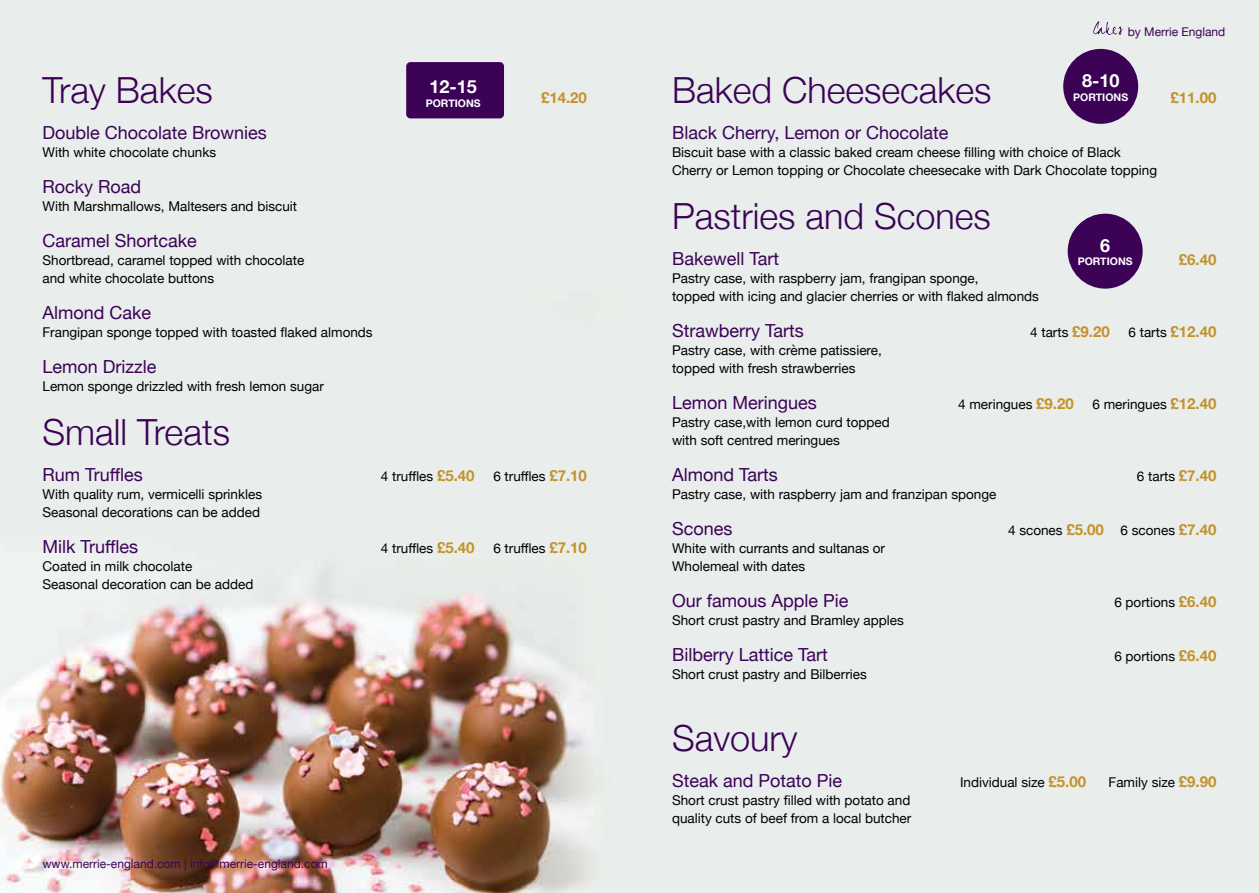
<style>
.page{position:relative;width:1259px;height:893px;background:#fff}
.page>*{position:absolute;margin:0;border:0;box-sizing:border-box;transform-origin:0 0}
.t1{font:300 36px "Helvetica Neue";color:#3b0256}
.t2{font:18px "Helvetica Neue";color:#3b0256}
.t3{font:700 18px "Helvetica Neue";color:#fff}
.t4{font:700 15px "Helvetica Neue";color:#c49229}
.t5{font:13.5px/18px "Helvetica Neue";color:#000}
.t6{font:12px "Helvetica Neue";color:#3b0256}
.t7{font:700 10.5px "Helvetica Neue";color:#fff}
.s1{font-weight:700;font-size:15px;color:#c49229}
</style>
<div class="page">
<img style="left:0;top:0;width:1259px;height:893px">
<div style="left:406px;top:62px;width:98px;height:56px;background:#3b0256;border-radius:4px"></div>
<div style="left:1063px;top:49px;width:75px;height:75px;background:#3b0256;border-radius:50%"></div>
<div style="left:1067px;top:214px;width:75px;height:75px;background:#3b0256;border-radius:50%"></div>
<svg style="left:1093px;top:21px;width:30px;height:14px"></svg>
<p class="t6" style="left:1127px;top:23px;width:99px">by Merrie England</p>
<h1 class="t1" style="left:43px;top:61px;width:172px">Tray Bakes</h1>
<h2 class="t3" style="left:429px;top:73px;width:49px">12-15</h2>
<p class="t7" style="left:426px;top:95px;width:56px">PORTIONS</p>
<p class="t4" style="left:541px;top:86px;width:47px">£14.20</p>
<h1 class="t1" style="left:672px;top:61px;width:321px">Baked Cheesecakes</h1>
<h2 class="t3" style="left:1082px;top:67px;width:39px">8-10</h2>
<p class="t7" style="left:1073px;top:89px;width:56px">PORTIONS</p>
<p class="t4" style="left:1170px;top:86px;width:47px">£11.00</p>
<h2 class="t2" style="left:43px;top:120px;width:226px">Double Chocolate Brownies</h2>
<p class="t5" style="left:43px;top:144px;width:175px">With white chocolate chunks</p>
<h2 class="t2" style="left:43px;top:174px;width:100px">Rocky Road</h2>
<p class="t5" style="left:43px;top:198px;width:256px">With Marshmallows, Maltesers and biscuit</p>
<h2 class="t2" style="left:43px;top:228px;width:156px">Caramel Shortcake</h2>
<p class="t5" style="left:43px;top:252px;width:263px">Shortbread, caramel topped with chocolate and white chocolate buttons</p>
<h2 class="t2" style="left:43px;top:300px;width:110px">Almond Cake</h2>
<p class="t5" style="left:43px;top:324px;width:332px">Frangipan sponge topped with toasted flaked almonds</p>
<h2 class="t2" style="left:43px;top:354px;width:115px">Lemon Drizzle</h2>
<p class="t5" style="left:43px;top:378px;width:283px">Lemon sponge drizzled with fresh lemon sugar</p>
<h1 class="t1" style="left:43px;top:403px;width:189px">Small Treats</h1>
<h2 class="t2" style="left:43px;top:462px;width:102px">Rum Truffles</h2>
<p class="t5" style="left:381px;top:468px;width:95px">4 truffles <span class="s1">£5.40</span></p>
<p class="t5" style="left:493px;top:468px;width:95px">6 truffles <span class="s1">£7.10</span></p>
<p class="t5" style="left:43px;top:486px;width:221px">With quality rum, vermicelli sprinkles<br>Seasonal decorations can be added</p>
<h2 class="t2" style="left:43px;top:534px;width:97px">Milk Truffles</h2>
<p class="t5" style="left:381px;top:540px;width:95px">4 truffles <span class="s1">£5.40</span></p>
<p class="t5" style="left:493px;top:540px;width:95px">6 truffles <span class="s1">£7.10</span></p>
<p class="t5" style="left:43px;top:558px;width:212px">Coated in milk chocolate<br>Seasonal decoration can be added</p>
<h2 class="t2" style="left:672px;top:120px;width:278px">Black Cherry, Lemon or Chocolate</h2>
<p class="t5" style="left:672px;top:144px;width:487px">Biscuit base with a classic baked cream cheese filling with choice of Black<br>Cherry or Lemon topping or Chocolate cheesecake with Dark Chocolate topping</p>
<h1 class="t1" style="left:672px;top:187px;width:320px">Pastries and Scones</h1>
<h2 class="t2" style="left:672px;top:246px;width:108px">Bakewell Tart</h2>
<p class="t4" style="left:1179px;top:248px;width:39px">£6.40</p>
<p class="t5" style="left:672px;top:270px;width:368px">Pastry case, with raspberry jam, frangipan sponge,<br>topped with icing and glacier cherries or with flaked almonds</p>
<h2 class="t2" style="left:672px;top:318px;width:133px">Strawberry Tarts</h2>
<p class="t5" style="left:1030px;top:324px;width:81px">4 tarts <span class="s1">£9.20</span></p>
<p class="t5" style="left:1128px;top:324px;width:89px">6 tarts <span class="s1">£12.40</span></p>
<p class="t5" style="left:672px;top:342px;width:211px">Pastry case, with crème patissiere, topped with fresh strawberries</p>
<h2 class="t2" style="left:672px;top:390px;width:146px">Lemon Meringues</h2>
<p class="t5" style="left:958px;top:396px;width:117px">4 meringues <span class="s1">£9.20</span></p>
<p class="t5" style="left:1092px;top:396px;width:125px">6 meringues <span class="s1">£12.40</span></p>
<p class="t5" style="left:672px;top:414px;width:219px">Pastry case,with lemon curd topped with soft centred meringues</p>
<h2 class="t2" style="left:672px;top:462px;width:107px">Almond Tarts</h2>
<p class="t5" style="left:1137px;top:468px;width:81px">6 tarts <span class="s1">£7.40</span></p>
<p class="t5" style="left:672px;top:486px;width:326px">Pastry case, with raspberry jam and franzipan sponge</p>
<h2 class="t2" style="left:672px;top:516px;width:62px">Scones</h2>
<p class="t5" style="left:1008px;top:522px;width:210px">4 scones <span class="s1">£5.00</span> 6 scones <span class="s1">£7.40</span></p>
<p class="t5" style="left:672px;top:540px;width:215px">White with currants and sultanas or<br>Wholemeal with dates</p>
<h2 class="t2" style="left:672px;top:588px;width:178px">Our famous Apple Pie</h2>
<p class="t5" style="left:1114px;top:594px;width:104px">6 portions <span class="s1">£6.40</span></p>
<p class="t5" style="left:672px;top:612px;width:233px">Short crust pastry and Bramley apples</p>
<h2 class="t2" style="left:672px;top:642px;width:157px">Bilberry Lattice Tart</h2>
<p class="t5" style="left:1114px;top:648px;width:104px">6 portions <span class="s1">£6.40</span></p>
<p class="t5" style="left:672px;top:666px;width:196px">Short crust pastry and Bilberries</p>
<h2 class="t3" style="left:1100px;top:231px;width:12px">6</h2>
<p class="t7" style="left:1077px;top:253px;width:56px">PORTIONS</p>
<h1 class="t1" style="left:672px;top:709px;width:127px">Savoury</h1>
<h2 class="t2" style="left:672px;top:768px;width:172px">Steak and Potato Pie</h2>
<p class="t5" style="left:960px;top:774px;width:128px">Individual size <span class="s1">£5.00</span></p>
<p class="t5" style="left:1108px;top:774px;width:109px">Family size <span class="s1">£9.90</span></p>
<p class="t5" style="left:672px;top:792px;width:241px">Short crust pastry filled with potato and quality cuts of beef from a local butcher</p>
<p class="t6" style="left:43px;top:855px;width:287px">www.merrie-england.com | info@merrie-england.com</p>
</div>
